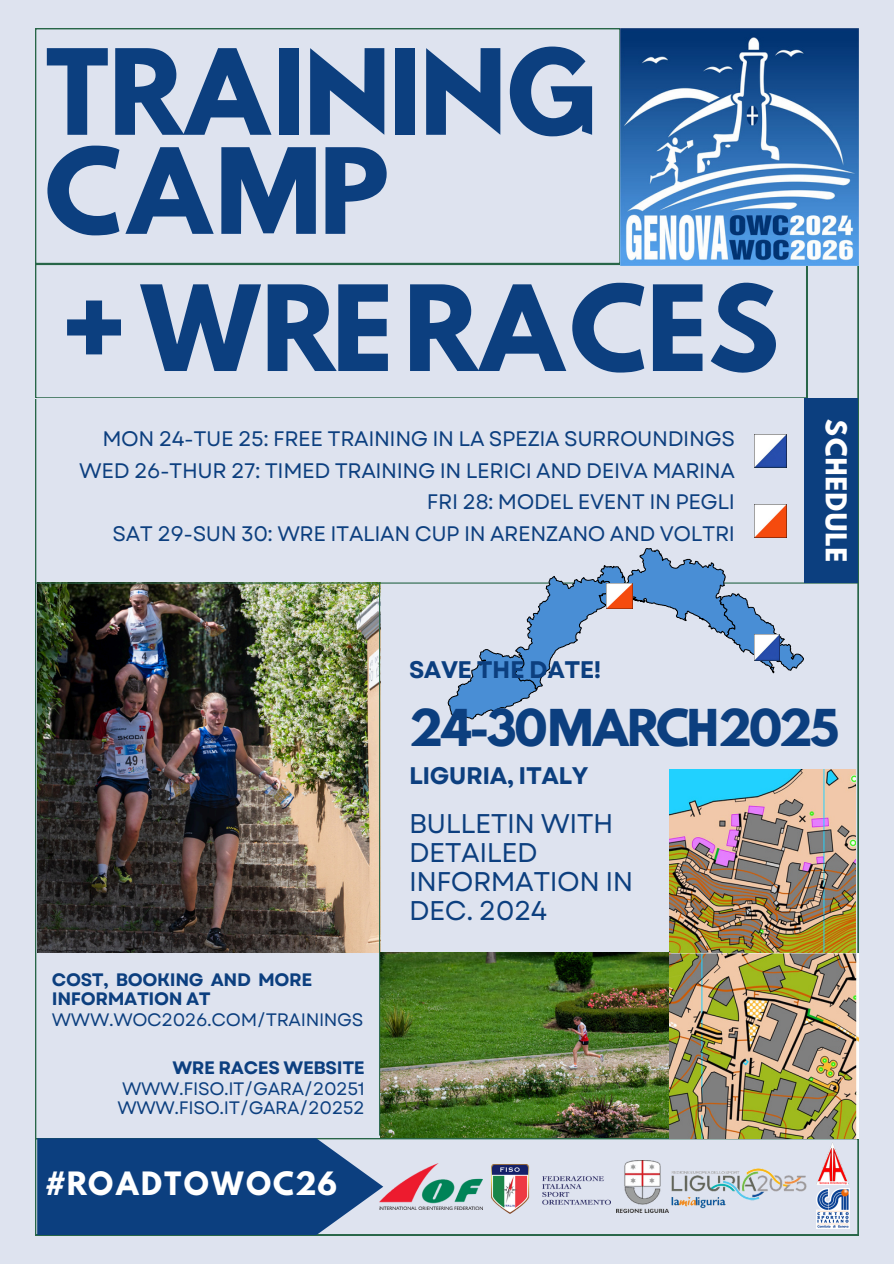
<style>
.page{position:relative;width:894px;height:1264px;background:#fff}
.page>*{position:absolute;margin:0;border:0;box-sizing:border-box;transform-origin:0 0}
.t1{font:105px/99px "Hussar Bd";letter-spacing:-.045em;color:#0c3f7f}
.t2{font:45px "Hussar Bd";letter-spacing:-.1em;color:#0c3f7f}
.t3{font:28.5px "Hussar Bd";color:#fff}
.t4{font:27px/29.2px "Garet";letter-spacing:-.02em;color:#0c3f7f}
.t5{font:25.5px "Hussar Bd";color:#fff}
.t6{font:700 24px "Garet";letter-spacing:-.02em;color:#0c3f7f}
.t7{font:21px/31.5px "Garet";letter-spacing:-.02em;color:#0c3f7f;text-align:right}
.t8{font:18px "Garet";letter-spacing:-.02em;color:#0c3f7f}
.t9{font:700 18px/19.2px "Garet";letter-spacing:-.02em;color:#0c3f7f}
</style>
<div class="page">
<div style="left:0;top:0;width:893px;height:1263px;background:#dee3ef"></div>
<img style="left:37px;top:583px;width:342px;height:369px">
<img style="left:380px;top:952px;width:383px;height:186px">
<svg style="left:35px;top:1138px;width:823px;height:96px"></svg>
<svg style="left:35px;top:28px;width:585px;height:235px"></svg>
<svg style="left:35px;top:264px;width:771px;height:134px"></svg>
<hr style="left:35px;top:582px;width:823px;height:1px;background:#286648">
<hr style="left:379px;top:582px;width:1px;height:553px;background:#286648">
<img style="left:620px;top:28px;width:237px;height:238px">
<div style="left:804px;top:398px;width:54px;height:184px;background:#0c3f7f"></div>
<img style="left:491px;top:1164px;width:119px;height:49px">
<img style="left:383px;top:1163px;width:99px;height:46px">
<img style="left:816px;top:1142px;width:32px;height:41px">
<img style="left:816px;top:1188px;width:33px;height:39px">
<svg style="left:37px;top:1138px;width:346px;height:97px;background:#1f4e88"></svg>
<img style="left:668px;top:953px;width:189px;height:185px">
<img style="left:669px;top:769px;width:186px;height:183px">
<svg style="left:448px;top:548px;width:355px;height:171px"></svg>
<img style="left:606px;top:583px;width:26px;height:26px">
<img style="left:753px;top:634px;width:26px;height:26px">
<img style="left:754px;top:504px;width:32px;height:33px">
<img style="left:754px;top:434px;width:32px;height:33px">
<img style="left:669px;top:1155px;width:140px;height:66px">
<img style="left:616px;top:1160px;width:52px;height:52px">
<p class="t1" style="left:41px;top:56px;width:558px">TRAINING<br>CAMP</p>
<p class="t1" style="left:61px;top:292px;width:722px">+WRERACES</p>
<p class="t7" style="left:79px;top:423px;width:657px">MON 24-TUE 25: FREE TRAINING IN LA SPEZIA SURROUNDINGS WED 26-THUR 27: TIMED TRAINING IN LERICI AND DEIVA MARINA FRI 28: MODEL EVENT IN PEGLI<br>SAT 29-SUN 30: WRE ITALIAN CUP IN ARENZANO AND VOLTRI</p>
<h5 class="t5" style="left:848px;top:418px;width:146px;rotate:90deg">SCHEDULE</h5>
<p class="t6" style="left:409px;top:652px;width:194px">SAVE THE DATE!</p>
<h3 class="t2" style="left:409px;top:705px;width:432px">24-30MARCH2025</h3>
<p class="t6" style="left:409px;top:758px;width:181px">LIGURIA, ITALY</p>
<p class="t9" style="left:52px;top:969px;width:262px">COST, BOOKING AND MORE<br>INFORMATION AT</p>
<p class="t8" style="left:52px;top:1006px;width:313px">WWW.WOC2026.COM/TRAININGS</p>
<p class="t9" style="left:172px;top:1058px;width:194px">WRE RACES WEBSITE</p>
<p class="t8" style="left:122px;top:1075px;width:244px">WWW.FISO.IT/GARA/20251</p>
<p class="t8" style="left:117px;top:1094px;width:249px">WWW.FISO.IT/GARA/20252</p>
<p class="t3" style="left:45px;top:1168px;width:294px">#ROADTOWOC26</p>
<p class="t4" style="left:409px;top:808px;width:226px">BULLETIN WITH<br>DETAILED<br>INFORMATION IN<br>DEC. 2024</p>
</div>
